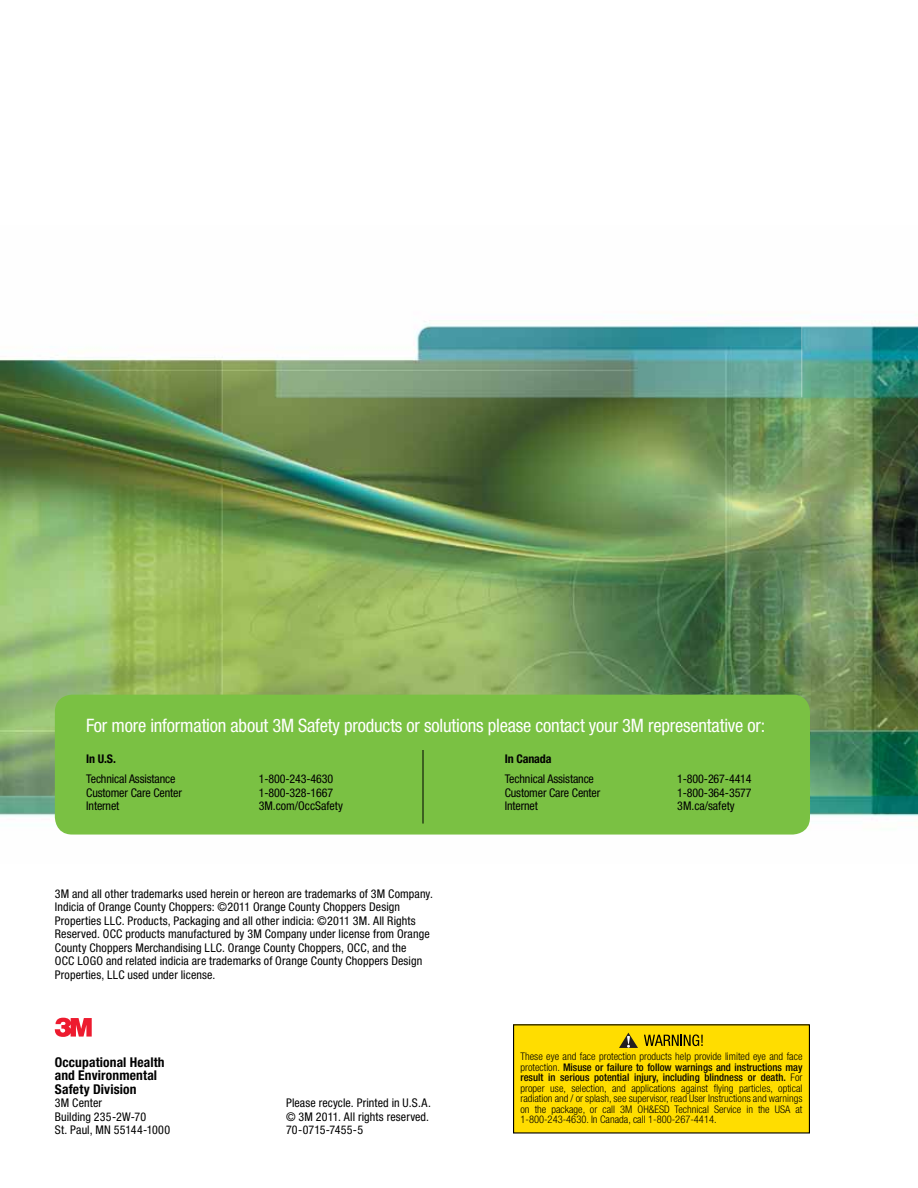
<style>
.page{position:relative;width:918px;height:1188px;background:#fff}
.page>*{position:absolute;margin:0;border:0;box-sizing:border-box;transform-origin:0 0}
.t1{font:condensed 18.6px "Helvetica Neue LT Std";letter-spacing:-.01em;color:#fff}
.t2{font:700 condensed 13.5px/13.5px "Helvetica Neue LT Std";letter-spacing:.01em;color:#000}
.t3{font:condensed 12px/13.5px "Helvetica Neue LT Std";letter-spacing:.005em;color:#000}
.t4{font:700 condensed 12px "Helvetica Neue LT Std";letter-spacing:-.01em;color:#000}
.t5{font:300 condensed 10.5px/10.5px "Helvetica Neue LT Std";color:#000;text-align:justify}
.s1{font-weight:500}
</style>
<div class="page">
<img style="left:0;top:320px;width:918px;height:515px">
<div style="left:55px;top:695px;width:755px;height:140px;background:#7ac143;border-radius:17px"></div>
<svg style="left:55px;top:1018px;width:37px;height:19px"></svg>
<div style="left:514px;top:1025px;width:295px;height:108px;background:#fd0"></div>
<svg style="left:644px;top:1034px;width:59px;height:12px"></svg>
<svg style="left:619px;top:1033px;width:19px;height:15px"></svg>
<hr style="left:423px;top:750px;width:1px;height:74px;background:#000">
<hr style="left:801px;top:326px;width:1px;height:71px;background:#fff">
<h1 class="t1" style="left:86px;top:714px;width:681px">For more information about 3M Safety products or solutions please contact your 3M representative or:</h1>
<p class="t4" style="left:86px;top:752px;width:31px">In U.S.</p>
<p class="t3" style="left:86px;top:772px;width:91px">Technical Assistance</p>
<p class="t3" style="left:259px;top:772px;width:76px">1-800-243-4630</p>
<p class="t3" style="left:86px;top:786px;width:97px">Customer Care Center</p>
<p class="t3" style="left:259px;top:786px;width:76px">1-800-328-1667</p>
<p class="t3" style="left:86px;top:799px;width:35px">Internet</p>
<p class="t3" style="left:259px;top:799px;width:86px">3M.com/OccSafety</p>
<p class="t3" style="left:55px;top:887px;width:380px">3M and all other trademarks used herein or hereon are trademarks of 3M Company.<br>Indicia of Orange County Choppers: ©2011 Orange County Choppers Design Properties LLC. Products, Packaging and all other indicia: ©2011 3M. All Rights Reserved. OCC products manufactured by 3M Company under license from Orange County Choppers Merchandising LLC. Orange County Choppers, OCC, and the<br>OCC LOGO and related indicia are trademarks of Orange County Choppers Design Properties, LLC used under license.</p>
<p class="t2" style="left:55px;top:1055px;width:111px">Occupational Health and Environmental<br>Safety Division</p>
<p class="t3" style="left:55px;top:1096px;width:117px">3M Center<br>Building 235-2W-70<br>St. Paul, MN 55144-1000</p>
<p class="t3" style="left:286px;top:1096px;width:146px">Please recycle. Printed in U.S.A. © 3M 2011. All rights reserved.<br>70-0715-7455-5</p>
<p class="t4" style="left:505px;top:752px;width:48px">In Canada</p>
<p class="t3" style="left:505px;top:772px;width:91px">Technical Assistance</p>
<p class="t3" style="left:677px;top:772px;width:76px">1-800-267-4414</p>
<p class="t3" style="left:505px;top:786px;width:97px">Customer Care Center</p>
<p class="t3" style="left:677px;top:786px;width:76px">1-800-364-3577</p>
<p class="t3" style="left:505px;top:799px;width:35px">Internet</p>
<p class="t3" style="left:677px;top:799px;width:59px">3M.ca/safety</p>
<p class="t5" style="left:520px;top:1051px;width:284px">These eye and face protection products help provide limited eye and face protection. <span class="s1">Misuse or failure to follow warnings and instructions may result in serious potential injury, including blindness or death.</span> For proper use, selection, and applications against flying particles, optical radiation and / or splash, see supervisor, read User Instructions and warnings on the package, or call 3M OH&amp;ESD Technical Service in the USA at 1-800-243-4630. In Canada, call 1-800-267-4414.</p>
</div>
